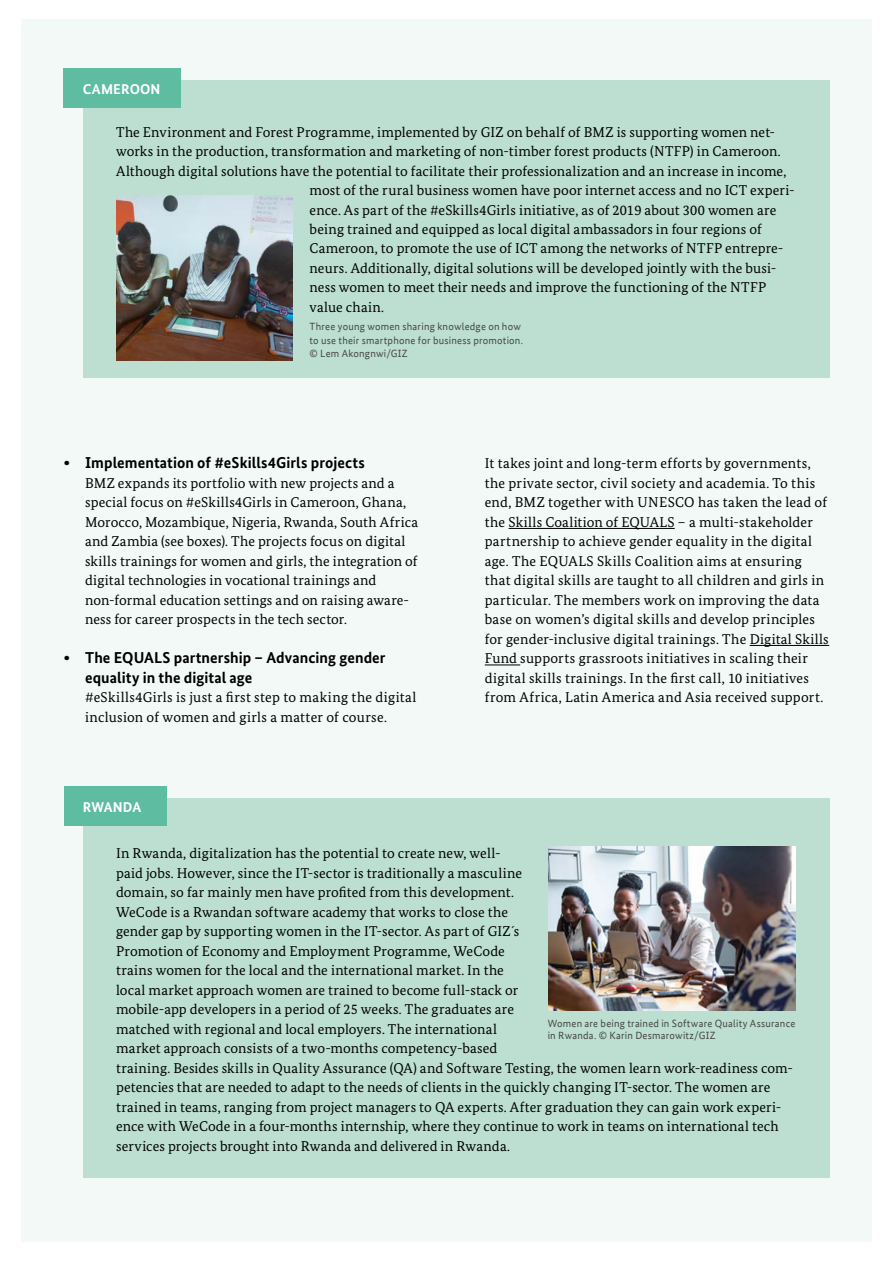
<style>
.page{position:relative;width:893px;height:1263px;background:#fff}
.page>*{position:absolute;margin:0;border:0;box-sizing:border-box;transform-origin:0 0}
.t1{font:700 15.75px/19.5px "Bundes Sans";letter-spacing:.005em;color:#000}
.t2{font:14.25px/19.5px "Bundes Serif";letter-spacing:.01em;color:#000}
.t3{font:700 14.25px "Bundes Sans";letter-spacing:.01em;color:#fff}
.t4{font:10.5px/13.5px "Bundes Sans Office";letter-spacing:.02em;color:#494948}
</style>
<div class="page">
<div style="left:21px;top:20px;width:851px;height:1222px;background:#f2f9f6"></div>
<hr style="left:509px;top:528px;width:166px;height:1px;background:#000">
<hr style="left:750px;top:645px;width:79px;height:1px;background:#000">
<hr style="left:485px;top:665px;width:35px;height:1px;background:#000">
<div style="left:83px;top:81px;width:746px;height:297px;background:#bcdfd1"></div>
<div style="left:83px;top:798px;width:746px;height:380px;background:#bcdfd1"></div>
<div style="left:64px;top:68px;width:117px;height:39px;background:#5ebca0"></div>
<div style="left:64px;top:786px;width:102px;height:39px;background:#5ebca0"></div>
<img style="left:116px;top:195px;width:177px;height:165px">
<img style="left:548px;top:846px;width:247px;height:165px">
<p class="t3" style="left:83px;top:80px;width:79px">CAMEROON</p>
<p class="t2" style="left:116px;top:122px;width:660px">The Environment and Forest Programme, implemented by GIZ on behalf of BMZ is supporting women net-</p>
<p class="t2" style="left:116px;top:141px;width:666px">works in the production, transformation and marketing of non-timber forest products (NTFP) in Cameroon.</p>
<p class="t2" style="left:116px;top:161px;width:672px">Although digital solutions have the potential to facilitate their professionalization and an increase in income,</p>
<p class="t2" style="left:310px;top:180px;width:487px">most of the rural business women have poor internet access and no ICT experi-</p>
<p class="t2" style="left:310px;top:200px;width:468px">ence. As part of the #eSkills4Girls initiative, as of 2019 about 300 women are</p>
<p class="t2" style="left:310px;top:219px;width:454px">being trained and equipped as local digital ambassadors in four regions of</p>
<p class="t2" style="left:310px;top:239px;width:475px">Cameroon, to promote the use of ICT among the networks of NTFP entrepre-</p>
<p class="t2" style="left:310px;top:258px;width:468px">neurs. Additionally, digital solutions will be developed jointly with the busi-</p>
<p class="t2" style="left:310px;top:278px;width:458px">ness women to meet their needs and improve the functioning of the NTFP</p>
<p class="t2" style="left:310px;top:297px;width:76px">value chain.</p>
<p class="t4" style="left:310px;top:320px;width:215px">Three young women sharing knowledge on how to use their smartphone for business promotion. © Lem Akongnwi/GIZ</p>
<p class="t1" style="left:64px;top:453px;width:303px">• Implementation of #eSkills4Girls projects</p>
<p class="t2" style="left:85px;top:473px;width:335px">BMZ expands its portfolio with new projects and a special focus on #eSkills4Girls in Cameroon, Ghana, Morocco, Mozambique, Nigeria, Rwanda, South Africa and Zambia (see boxes). The projects focus on digital skills trainings for women and girls, the integration of digital technologies in vocational trainings and non-formal education settings and on raising aware&shy;ness for career prospects in the tech sector.</p>
<p class="t1" style="left:85px;top:648px;width:302px;text-indent:-21px">• The EQUALS partnership – Advancing gender equality in the digital age</p>
<p class="t2" style="left:85px;top:687px;width:333px">#eSkills4Girls is just a first step to making the digital inclusion of women and girls a matter of course.</p>
<p class="t3" style="left:83px;top:798px;width:60px">RWANDA</p>
<p class="t2" style="left:485px;top:453px;width:345px">It takes joint and long-term efforts by governments, the private sector, civil society and academia. To this end, BMZ together with UNESCO has taken the lead of the Skills Coalition of EQUALS – a multi-stakeholder partnership to achieve gender equality in the digital age. The EQUALS Skills Coalition aims at ensuring that digital skills are taught to all children and girls in particular. The members work on improving the data base on women’s digital skills and develop principles for gender-inclusive digital trainings. The Digital Skills Fund supports grassroots initiatives in scaling their digital skills trainings. In the first call, 10 initiatives from Africa, Latin America and Asia received support.</p>
<p class="t2" style="left:116px;top:843px;width:678px">In Rwanda, digitalization has the potential to create new, well-<br>paid jobs. However, since the IT-sector is traditionally a masculine<br>domain, so far mainly men have profited from this development.<br>WeCode is a Rwandan software academy that works to close the<br>gender gap by supporting women in the IT-sector. As part of GIZ´s<br>Promotion of Economy and Employment Programme, WeCode<br>trains women for the local and the international market. In the<br>local market approach women are trained to become full-stack or<br>mobile-app developers in a period of 25 weeks. The graduates are<br>matched with regional and local employers. The international<br>market approach consists of a two-months competency-based<br>training. Besides skills in Quality Assurance (QA) and Software Testing, the women learn work-readiness com&shy;petencies that are needed to adapt to the needs of clients in the quickly changing IT-sector. The women are trained in teams, ranging from project managers to QA experts. After graduation they can gain work experi&shy;ence with WeCode in a four-months internship, where they continue to work in teams on international tech services projects brought into Rwanda and delivered in Rwanda.</p>
<p class="t4" style="left:548px;top:1017px;width:249px;line-height:12.6px">Women are being trained in Software Quality Assurance in Rwanda. © Karin Desmarowitz/GIZ</p>
</div>
